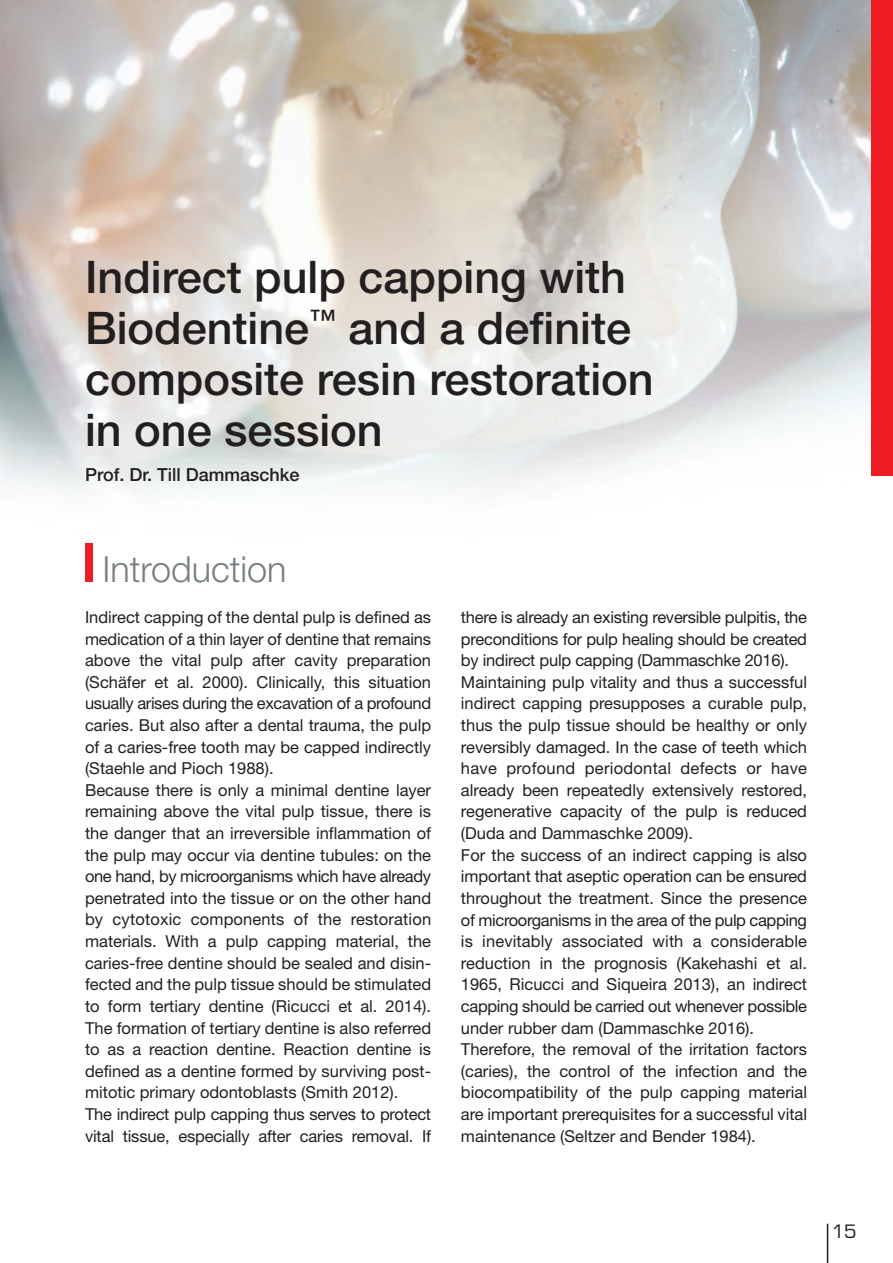
<style>
.page{position:relative;width:893px;height:1263px;background:#fff}
.page>*{position:absolute;margin:0;border:0;box-sizing:border-box;transform-origin:0 0}
.t1{font:500 45px/51px "Helvetica Neue LT Std";color:#231f20}
.t2{font:300 36px "Helvetica Neue LT Std";color:#787f84}
.t3{font:500 18px "Helvetica Neue LT Std";color:#231f20}
.t4{font:18px "Eurostile LT Std";color:#231f20}
.t5{font:16.5px/21.6px "Helvetica Neue LT Std";color:#231f20}
</style>
<div class="page">
<img style="left:0;top:0;width:871px;height:494px">
<hr style="left:827px;top:1224px;width:1px;height:39px;background:#231f20">
<div style="left:85px;top:544px;width:7px;height:37px;background:#ee1d23"></div>
<div style="left:871px;top:0;width:22px;height:476px;background:#ee1d23"></div>
<h1 class="t1" style="left:85px;top:256px;width:570px">Indirect pulp capping with<br>Biodentine<sup>™</sup> and a definite composite resin restoration in one session</h1>
<p class="t3" style="left:85px;top:468px;width:216px">Prof. Dr. Till Dammaschke</p>
<h2 class="t2" style="left:102px;top:556px;width:186px">Introduction</h2>
<p class="t5" style="left:85px;top:608px;width:348px">Indirect capping of the dental pulp is defined as medication of a thin layer of dentine that remains above the vital pulp after cavity preparation (Schäfer et al. 2000). Clinically, this situation usually arises during the excavation of a profound caries. But also after a dental trauma, the pulp of a caries-free tooth may be capped indirectly (Staehle and Pioch 1988).<br>Because there is only a minimal dentine layer remaining above the vital pulp tissue, there is the danger that an irreversible inflammation of the pulp may occur via dentine tubules: on the one hand, by microorganisms which have already penetrated into the tissue or on the other hand by cytotoxic components of the restoration materials. With a pulp capping material, the caries-free dentine should be sealed and disin&shy;fected and the pulp tissue should be stimulated to form tertiary dentine (Ricucci et al. 2014).<br>The formation of tertiary dentine is also referred to as a reaction dentine. Reaction dentine is defined as a dentine formed by surviving post&shy;mitotic primary odontoblasts (Smith 2012).<br>The indirect pulp capping thus serves to protect vital tissue, especially after caries removal. If</p>
<p class="t5" style="left:461px;top:608px;width:348px">there is already an existing reversible pulpitis, the preconditions for pulp healing should be created by indirect pulp capping (Dammaschke 2016).<br>Maintaining pulp vitality and thus a successful indirect capping presupposes a curable pulp, thus the pulp tissue should be healthy or only reversibly damaged. In the case of teeth which have profound periodontal defects or have already been repeatedly extensively restored, regenerative capacity of the pulp is reduced (Duda and Dammaschke 2009).<br>For the success of an indirect capping is also important that aseptic operation can be ensured throughout the treatment. Since the presence of microorganisms in the area of the pulp capping is inevitably associated with a considerable reduction in the prognosis (Kakehashi et al.<br>1965, Ricucci and Siqueira 2013), an indirect capping should be carried out whenever possible under rubber dam (Dammaschke 2016).<br>Therefore, the removal of the irritation factors (caries), the control of the infection and the biocompatibility of the pulp capping material are important prerequisites for a successful vital maintenance (Seltzer and Bender 1984).</p>
<p class="t4" style="left:832px;top:1224px;width:26px">15</p>
</div>
